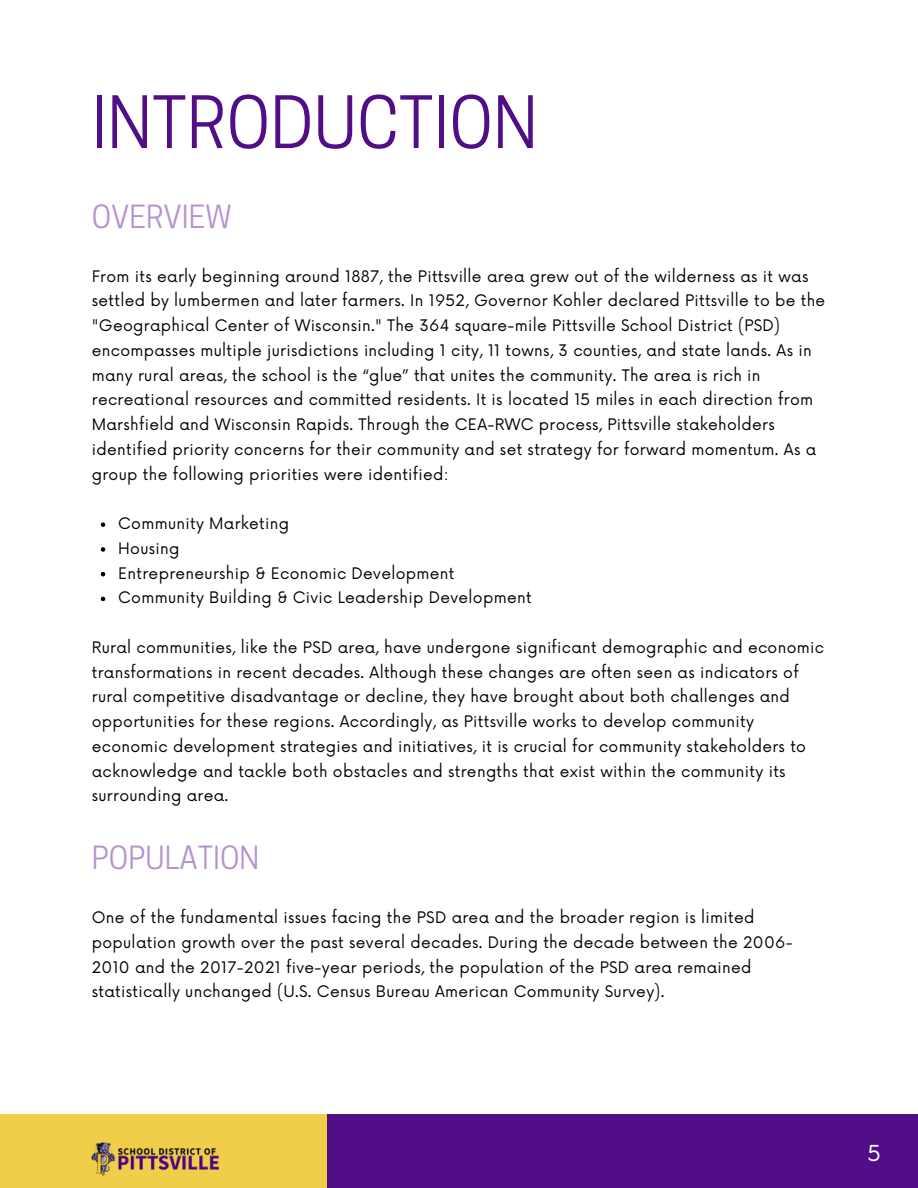
<style>
.page{position:relative;width:918px;height:1188px;background:#fff}
.page>*{position:absolute;margin:0;border:0;box-sizing:border-box;transform-origin:0 0}
.t1{font:67.8px "Cooper Hewitt";color:#510e86}
.t2{font:30px "Cooper Hewitt";color:#b492cf}
.t3{font:21.45px "Now";color:#fff}
.t4{font:15.45px/24.8px "Now";letter-spacing:.02em;color:#000}
</style>
<div class="page">
<div style="left:0;top:1114px;width:327px;height:74px;background:#f0ce49"></div>
<div style="left:327px;top:1114px;width:591px;height:74px;background:#510e86"></div>
<svg style="left:101px;top:522px;width:4px;height:5px"></svg>
<svg style="left:101px;top:547px;width:4px;height:5px"></svg>
<svg style="left:101px;top:572px;width:4px;height:4px"></svg>
<svg style="left:101px;top:597px;width:4px;height:4px"></svg>
<img style="left:92px;top:1142px;width:127px;height:34px">
<p class="t1" style="left:92px;top:97px;width:447px">INTRODUCTION</p>
<p class="t2" style="left:92px;top:205px;width:142px">OVERVIEW</p>
<h1 class="t4" style="left:92px;top:265px;width:735px">From its early beginning around 1887, the Pittsville area grew out of the wilderness as it was settled by lumbermen and later farmers. In 1952, Governor Kohler declared Pittsville to be the "Geographical Center of Wisconsin." The 364 square-mile Pittsville School District (PSD) encompasses multiple jurisdictions including 1 city, 11 towns, 3 counties, and state lands. As in many rural areas, the school is the “glue” that unites the community. The area is rich in recreational resources and committed residents. It is located 15 miles in each direction from Marshfield and Wisconsin Rapids. Through the CEA-RWC process, Pittsville stakeholders identified priority concerns for their community and set strategy for forward momentum. As a group the following priorities were identified:</h1>
<h2 class="t4" style="left:118px;top:512px;width:172px">Community Marketing</h2>
<p class="t4" style="left:118px;top:537px;width:63px">Housing</p>
<p class="t4" style="left:118px;top:562px;width:338px">Entrepreneurship &amp; Economic Development</p>
<p class="t4" style="left:118px;top:586px;width:415px">Community Building &amp; Civic Leadership Development</p>
<p class="t4" style="left:92px;top:636px;width:734px">Rural communities, like the PSD area, have undergone significant demographic and economic transformations in recent decades. Although these changes are often seen as indicators of rural competitive disadvantage or decline, they have brought about both challenges and opportunities for these regions. Accordingly, as Pittsville works to develop community economic development strategies and initiatives, it is crucial for community stakeholders to acknowledge and tackle both obstacles and strengths that exist within the community its surrounding area.</p>
<p class="t2" style="left:92px;top:847px;width:169px">POPULATION</p>
<h2 class="t4" style="left:92px;top:906px;width:702px">One of the fundamental issues facing the PSD area and the broader region is limited population growth over the past several decades. During the decade between the 2006- 2010 and the 2017-2021 five-year periods, the population of the PSD area remained statistically unchanged (U.S. Census Bureau American Community Survey).</h2>
<p class="t3" style="left:867px;top:1142px;width:15px">5</p>
</div>
